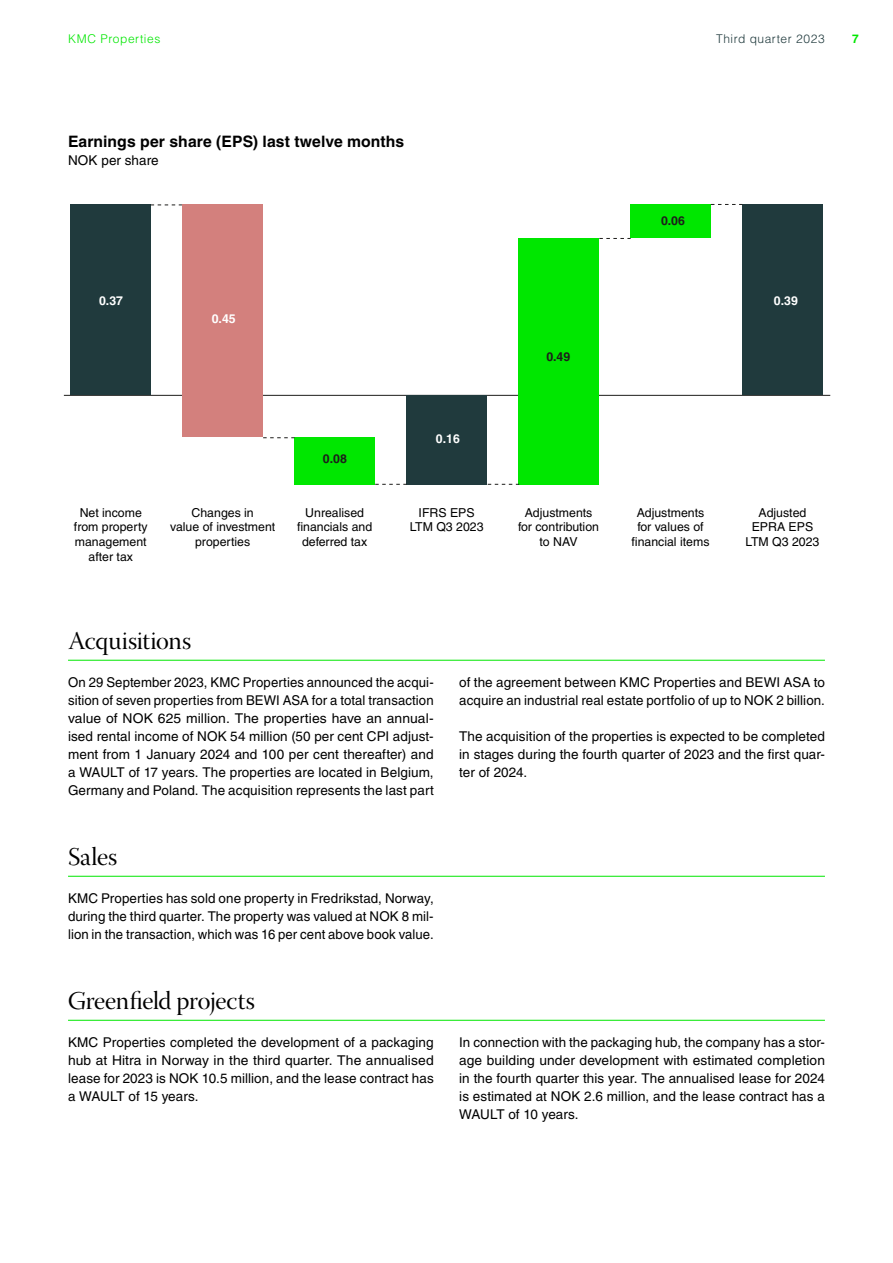
<style>
.page{position:relative;width:893px;height:1263px;background:#fff}
.page>*{position:absolute;margin:0;border:0;box-sizing:border-box;transform-origin:0 0}
.t1{font:25.5px "Warnock Pro Disp";letter-spacing:-.01em;color:#000}
.t2{font:700 15.75px "Helvetica LT Pro";letter-spacing:.005em;color:#000}
.t3{font:13.5px/18px "Helvetica LT Pro";letter-spacing:.005em;color:#000;text-align:justify}
.t4{font:12.3px/14.7px "Helvetica LT Pro";color:#000;text-align:center}
.t5{font:700 12.3px "Helvetica LT Pro";color:#fff}
.t6{font:700 12.3px "Helvetica LT Pro";color:#1d1d1b}
.t7{font:300 12px "Helvetica LT Pro";letter-spacing:.045em;color:#203a3d}
.t8{font:300 12px "Helvetica LT Pro";letter-spacing:.05em;color:#00e700}
.t9{font:700 12px "Helvetica LT Pro";color:#00e700}
</style>
<div class="page">
<hr style="left:68px;top:660px;width:757px;height:1px;background:#00e700">
<hr style="left:68px;top:876px;width:757px;height:1px;background:#00e700">
<hr style="left:68px;top:1020px;width:757px;height:1px;background:#00e700">
<hr style="left:64px;top:395px;width:766px;height:1px;background:#1d1d1b">
<div style="left:70px;top:204px;width:81px;height:191px;background:#203a3d"></div>
<div style="left:182px;top:204px;width:81px;height:233px;background:#d3807d"></div>
<div style="left:630px;top:204px;width:81px;height:34px;background:#00e700"></div>
<div style="left:742px;top:204px;width:81px;height:191px;background:#203a3d"></div>
<div style="left:294px;top:437px;width:81px;height:48px;background:#00e700"></div>
<div style="left:406px;top:395px;width:81px;height:90px;background:#203a3d"></div>
<div style="left:518px;top:238px;width:81px;height:247px;background:#00e700"></div>
<svg style="left:151px;top:204px;width:31px;height:1px"></svg>
<svg style="left:263px;top:437px;width:31px;height:1px"></svg>
<svg style="left:375px;top:484px;width:32px;height:1px"></svg>
<svg style="left:488px;top:484px;width:31px;height:1px"></svg>
<svg style="left:599px;top:238px;width:32px;height:1px"></svg>
<svg style="left:711px;top:204px;width:31px;height:1px"></svg>
<p class="t8" style="left:68px;top:31px;width:94px">KMC Properties</p>
<p class="t7" style="left:716px;top:31px;width:110px">Third quarter 2023</p>
<p class="t9" style="left:852px;top:31px;width:8px">7</p>
<p class="t2" style="left:68px;top:131px;width:338px">Earnings per share (EPS) last twelve months</p>
<p class="t3" style="left:68px;top:151px;width:92px">NOK per share</p>
<p class="t6" style="left:661px;top:214px;width:25px">0.06</p>
<p class="t5" style="left:99px;top:293px;width:25px">0.37</p>
<p class="t5" style="left:774px;top:293px;width:25px">0.39</p>
<p class="t5" style="left:212px;top:312px;width:25px">0.45</p>
<p class="t4" style="left:74px;top:505px;width:75px">Net income from property management after tax</p>
<p class="t4" style="left:170px;top:505px;width:107px">Changes in<br>value of investment properties</p>
<p class="t6" style="left:323px;top:451px;width:25px">0.08</p>
<p class="t4" style="left:297px;top:505px;width:77px">Unrealised financials and deferred tax</p>
<p class="t5" style="left:436px;top:431px;width:25px">0.16</p>
<p class="t4" style="left:410px;top:505px;width:75px">IFRS EPS<br>LTM Q3 2023</p>
<p class="t6" style="left:546px;top:349px;width:25px">0.49</p>
<p class="t4" style="left:518px;top:505px;width:82px">Adjustments for contribution to NAV</p>
<p class="t4" style="left:632px;top:505px;width:79px">Adjustments for values of financial items</p>
<p class="t4" style="left:745px;top:505px;width:75px">Adjusted<br>EPRA EPS<br>LTM Q3 2023</p>
<h1 class="t1" style="left:68px;top:627px;width:125px">Acquisitions</h1>
<p class="t3" style="left:68px;top:673px;width:367px">On 29 September 2023, KMC Properties announced the acqui&shy;sition of seven properties from BEWI ASA for a total transaction value of NOK 625 million. The properties have an annual&shy;ised rental income of NOK 54 million (50 per cent CPI adjust&shy;ment from 1 January 2024 and 100 per cent thereafter) and a WAULT of 17 years. The properties are located in Belgium, Germany and Poland. The acquisition represents the last part</p>
<p class="t3" style="left:459px;top:673px;width:367px">of the agreement between KMC Properties and BEWI ASA to acquire an industrial real estate portfolio of up to NOK 2 billion.</p>
<p class="t3" style="left:459px;top:727px;width:367px">The acquisition of the properties is expected to be completed in stages during the fourth quarter of 2023 and the first quar&shy;ter of 2024.</p>
<h1 class="t1" style="left:68px;top:843px;width:51px">Sales</h1>
<p class="t3" style="left:68px;top:889px;width:367px">KMC Properties has sold one property in Fredrikstad, Norway, during the third quarter. The property was valued at NOK 8 mil&shy;lion in the transaction, which was 16 per cent above book value.</p>
<h1 class="t1" style="left:68px;top:987px;width:188px">Greenfield projects</h1>
<p class="t3" style="left:68px;top:1033px;width:367px">KMC Properties completed the development of a packaging hub at Hitra in Norway in the third quarter. The annualised lease for 2023 is NOK 10.5 million, and the lease contract has a WAULT of 15 years.</p>
<p class="t3" style="left:459px;top:1033px;width:367px">In connection with the packaging hub, the company has a stor&shy;age building under development with estimated completion in the fourth quarter this year. The annualised lease for 2024 is estimated at NOK 2.6 million, and the lease contract has a WAULT of 10 years.</p>
</div>
